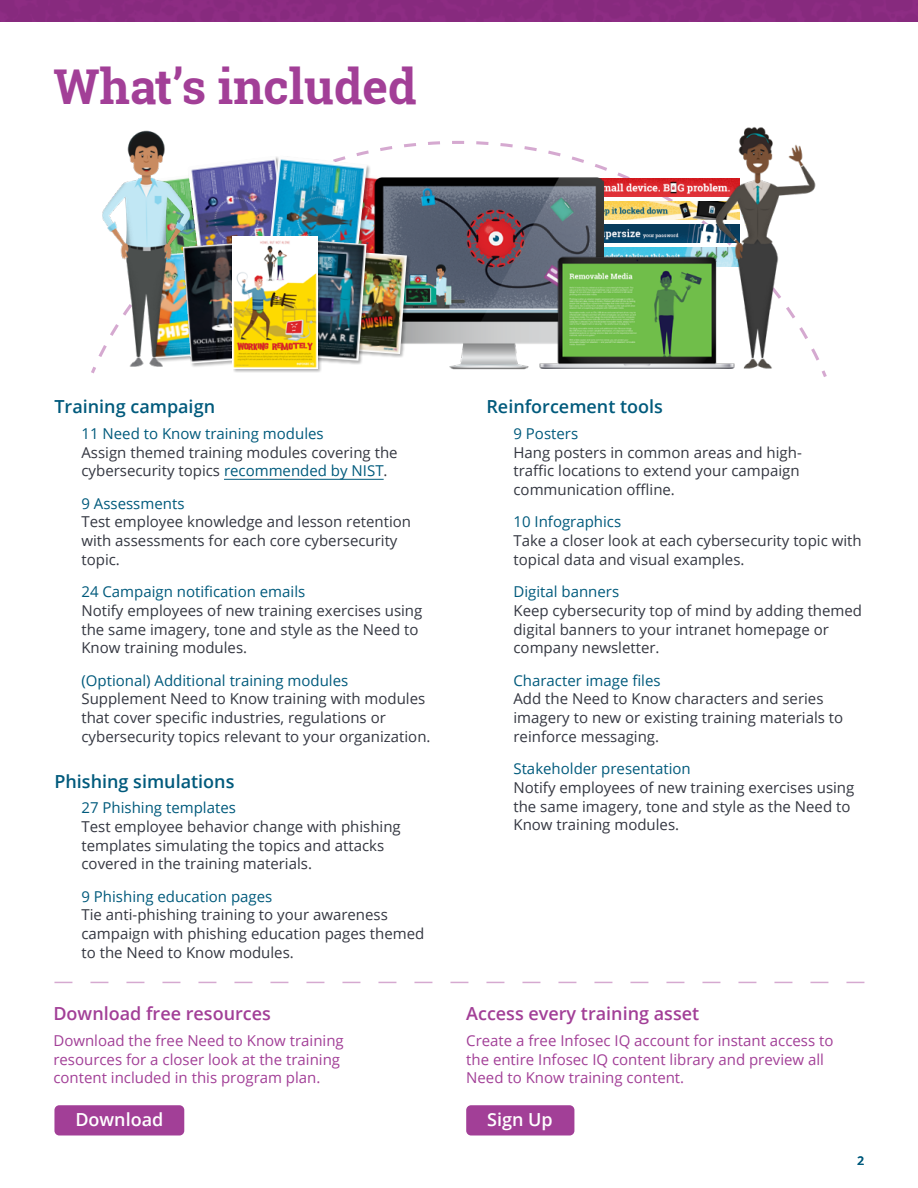
<style>
.page{position:relative;width:918px;height:1188px;background:#fff}
.page>*{position:absolute;margin:0;border:0;box-sizing:border-box;transform-origin:0 0}
.t1{font:700 48px "Roboto Slab";color:#a23f97}
.t2{font:600 18px "Open Sans";color:#005a7c}
.t3{font:600 18px "Open Sans";color:#a23f97}
.t4{font:600 18px "Open Sans";color:#fff}
.t5{font:15px/18.8px "Open Sans";color:#343741}
.t6{font:15px "Open Sans";color:#005a7c}
.t7{font:15px/18.8px "Open Sans";color:#a23f97}
.t8{font:600 12px "Open Sans";color:#005a7c}
.s1{color:#005a7c}
</style>
<div class="page">
<div style="left:0;top:0;width:918px;height:22px;background:#872a7e"></div>
<svg style="left:91px;top:140px;width:736px;height:237px"></svg>
<div style="left:54px;top:1105px;width:130px;height:30px;background:#a23f97;border-radius:5px"></div>
<div style="left:466px;top:1105px;width:108px;height:30px;background:#a23f97;border-radius:5px"></div>
<svg style="left:54px;top:982px;width:810px;height:1px"></svg>
<img style="left:604px;top:178px;width:100px;height:19px">
<img style="left:604px;top:201px;width:100px;height:19px">
<img style="left:604px;top:224px;width:100px;height:19px">
<img style="left:604px;top:248px;width:100px;height:5px">
<img style="left:197px;top:156px;width:70px;height:85px">
<div style="left:267px;top:155px;width:104px;height:128px;background:#000;opacity:.3"></div>
<img style="left:267px;top:156px;width:100px;height:83px">
<img style="left:370px;top:175px;width:234px;height:197px">
<div style="left:336px;top:251px;width:75px;height:107px;background:#000;opacity:.3"></div>
<img style="left:371px;top:251px;width:36px;height:103px">
<img style="left:197px;top:242px;width:36px;height:121px">
<div style="left:283px;top:239px;width:88px;height:126px;background:#000;opacity:.3"></div>
<img style="left:323px;top:239px;width:44px;height:122px">
<div style="left:233px;top:237px;width:90px;height:136px;background:#000;opacity:.3"></div>
<img style="left:233px;top:237px;width:85px;height:131px">
<img style="left:535px;top:253px;width:169px;height:116px">
<img style="left:95px;top:130px;width:102px;height:244px">
<img style="left:704px;top:127px;width:117px;height:247px">
<hr style="left:224px;top:479px;width:160px;height:1px;background:#005a7c">
<h1 class="t1" style="left:53px;top:53px;width:365px">What’s included</h1>
<p class="t2" style="left:54px;top:394px;width:162px">Training campaign</p>
<p class="t6" style="left:81px;top:423px;width:244px">11 Need to Know training modules</p>
<p class="t5" style="left:81px;top:442px;width:318px">Assign themed training modules covering the cybersecurity topics <span class="s1">recommended by NIST</span>.</p>
<p class="t6" style="left:81px;top:493px;width:105px">9 Assessments</p>
<p class="t5" style="left:81px;top:512px;width:331px">Test employee knowledge and lesson retention with assessments for each core cybersecurity topic.</p>
<p class="t6" style="left:81px;top:581px;width:225px">24 Campaign notification emails</p>
<p class="t5" style="left:81px;top:601px;width:342px">Notify employees of new training exercises using the same imagery, tone and style as the Need to<br>Know training modules.</p>
<p class="t6" style="left:81px;top:670px;width:268px">(Optional) Additional training modules</p>
<p class="t5" style="left:81px;top:689px;width:351px">Supplement Need to Know training with modules that cover specific industries, regulations or cybersecurity topics relevant to your organization.</p>
<p class="t2" style="left:54px;top:769px;width:182px">Phishing simulations</p>
<p class="t6" style="left:81px;top:797px;width:156px">27 Phishing templates</p>
<p class="t5" style="left:81px;top:817px;width:321px">Test employee behavior change with phishing templates simulating the topics and attacks covered in the training materials.</p>
<p class="t6" style="left:81px;top:886px;width:192px">9 Phishing education pages</p>
<p class="t5" style="left:81px;top:905px;width:344px">Tie anti-phishing training to your awareness campaign with phishing education pages themed to the Need to Know modules.</p>
<p class="t3" style="left:53px;top:1001px;width:219px">Download free resources</p>
<p class="t7" style="left:53px;top:1031px;width:292px">Download the free Need to Know training resources for a closer look at the training content included in this program plan.</p>
<p class="t2" style="left:486px;top:394px;width:178px">Reinforcement tools</p>
<p class="t6" style="left:513px;top:423px;width:66px">9 Posters</p>
<p class="t5" style="left:513px;top:442px;width:290px">Hang posters in common areas and high&shy;traffic locations to extend your campaign communication offline.</p>
<p class="t6" style="left:513px;top:512px;width:109px">10 Infographics</p>
<p class="t5" style="left:513px;top:531px;width:350px">Take a closer look at each cybersecurity topic with topical data and visual examples.</p>
<p class="t6" style="left:513px;top:581px;width:107px">Digital banners</p>
<p class="t5" style="left:513px;top:601px;width:350px">Keep cybersecurity top of mind by adding themed digital banners to your intranet homepage or company newsletter.</p>
<p class="t6" style="left:513px;top:670px;width:149px">Character image files</p>
<p class="t5" style="left:513px;top:689px;width:331px">Add the Need to Know characters and series imagery to new or existing training materials to reinforce messaging.</p>
<p class="t6" style="left:513px;top:758px;width:179px">Stakeholder presentation</p>
<p class="t5" style="left:513px;top:778px;width:342px">Notify employees of new training exercises using the same imagery, tone and style as the Need to<br>Know training modules.</p>
<p class="t3" style="left:466px;top:1001px;width:235px">Access every training asset</p>
<p class="t7" style="left:466px;top:1031px;width:369px">Create a free Infosec IQ account for instant access to the entire Infosec IQ content library and preview all<br>Need to Know training content.</p>
<p class="t4" style="left:75px;top:1107px;width:90px">Download</p>
<p class="t4" style="left:487px;top:1107px;width:67px">Sign Up</p>
<p class="t8" style="left:858px;top:1152px;width:8px">2</p>
</div>
